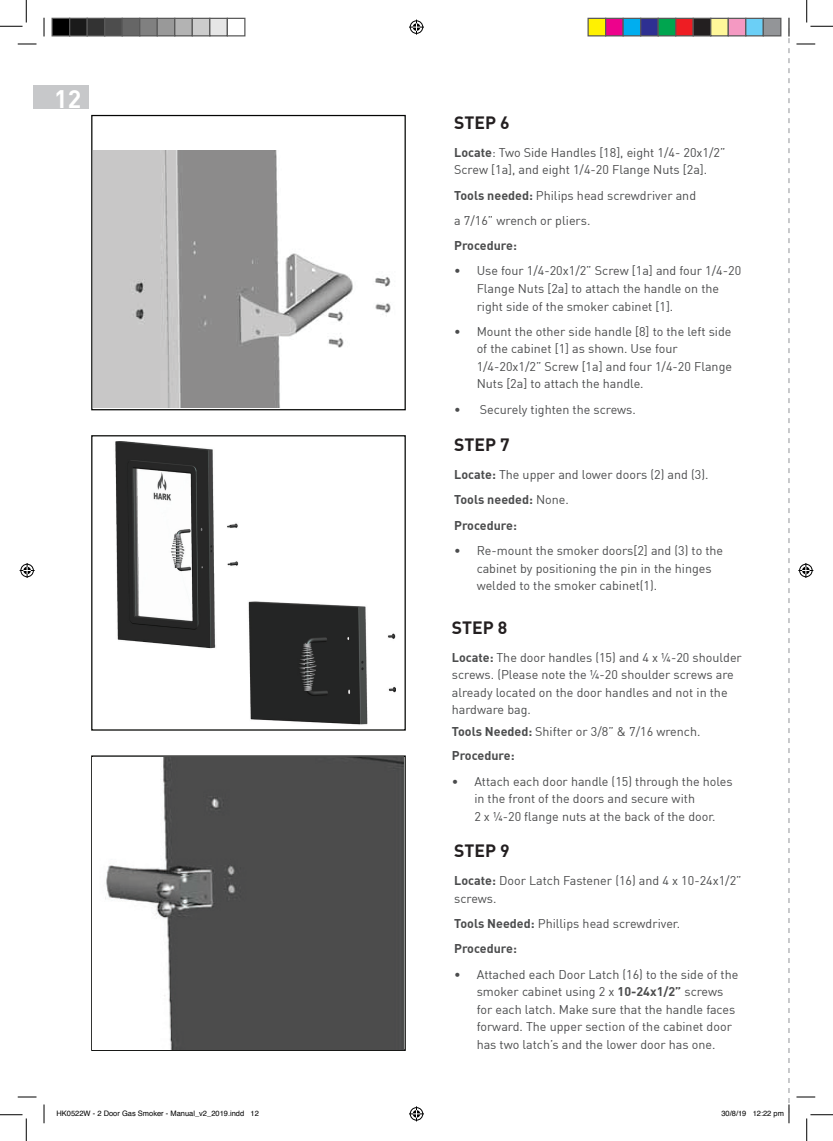
<style>
.page{position:relative;width:833px;height:1141px;background:#fff}
.page>*{position:absolute;margin:0;border:0;box-sizing:border-box;transform-origin:0 0}
.t1{font:700 24.88px "DIN";color:#fff}
.t2{font:700 17.5px "DIN";color:#231f20}
.t3{font:12.5px/17.5px "DIN";color:#4b4c4d}
.t4{font:700 12.5px "DIN";color:#4b4c4d}
.t5{font:7.5px "Helvetica";color:#000}
.s1{font-weight:700}
</style>
<div class="page">
<div style="left:33px;top:85px;width:56px;height:23px;background:#c7c8ca"></div>
<div style="left:91px;top:115px;width:314px;height:295px;border:1px solid #040503"></div>
<div style="left:91px;top:435px;width:314px;height:295px;border:1px solid #040503"></div>
<img style="left:93px;top:151px;width:298px;height:257px">
<img style="left:105px;top:757px;width:298px;height:291px">
<img style="left:115px;top:442px;width:124px;height:207px">
<img style="left:248px;top:601px;width:147px;height:124px">
<svg style="left:18px;top:43px;width:18px;height:2px"></svg>
<svg style="left:796px;top:43px;width:18px;height:2px"></svg>
<svg style="left:18px;top:1096px;width:18px;height:1px"></svg>
<svg style="left:796px;top:1096px;width:18px;height:1px"></svg>
<svg style="left:43px;top:18px;width:2px;height:18px"></svg>
<svg style="left:43px;top:1104px;width:2px;height:19px"></svg>
<svg style="left:0;top:0;width:27px;height:27px"></svg>
<svg style="left:0;top:1114px;width:27px;height:26px"></svg>
<svg style="left:806px;top:0;width:26px;height:27px"></svg>
<svg style="left:806px;top:1114px;width:26px;height:26px"></svg>
<svg style="left:409px;top:20px;width:15px;height:15px"></svg>
<svg style="left:409px;top:1106px;width:15px;height:15px"></svg>
<svg style="left:20px;top:563px;width:15px;height:15px"></svg>
<svg style="left:798px;top:563px;width:14px;height:15px"></svg>
<div style="left:52px;top:18px;width:18px;height:18px;background:#000"></div>
<div style="left:51px;top:18px;width:19px;height:18px;border:1px solid #595959"></div>
<div style="left:70px;top:18px;width:17px;height:18px;background:#1a1a1a"></div>
<div style="left:69px;top:18px;width:19px;height:18px;border:1px solid #595959"></div>
<div style="left:87px;top:18px;width:18px;height:18px;background:#333"></div>
<div style="left:86px;top:18px;width:19px;height:18px;border:1px solid #595959"></div>
<div style="left:105px;top:18px;width:17px;height:18px;background:#4d4d4d"></div>
<div style="left:104px;top:18px;width:19px;height:18px;border:1px solid #595959"></div>
<div style="left:122px;top:18px;width:18px;height:18px;background:#666"></div>
<div style="left:121px;top:18px;width:19px;height:18px;border:1px solid #595959"></div>
<div style="left:140px;top:18px;width:17px;height:18px;background:#808080"></div>
<div style="left:139px;top:18px;width:19px;height:18px;border:1px solid #595959"></div>
<div style="left:157px;top:18px;width:18px;height:18px;background:#999"></div>
<div style="left:156px;top:18px;width:19px;height:18px;border:1px solid #595959"></div>
<div style="left:175px;top:18px;width:17px;height:18px;background:#b3b3b3"></div>
<div style="left:174px;top:18px;width:19px;height:18px;border:1px solid #595959"></div>
<div style="left:192px;top:18px;width:18px;height:18px;background:#ccc"></div>
<div style="left:191px;top:18px;width:19px;height:18px;border:1px solid #595959"></div>
<div style="left:210px;top:18px;width:17px;height:18px;background:#e6e6e6"></div>
<div style="left:209px;top:18px;width:19px;height:18px;border:1px solid #595959"></div>
<div style="left:226px;top:18px;width:19px;height:18px;border:1px solid #595959"></div>
<div style="left:587px;top:18px;width:18px;height:18px;background:#fff101"></div>
<div style="left:587px;top:18px;width:19px;height:18px;border:1px solid #595959"></div>
<div style="left:605px;top:18px;width:17px;height:18px;background:#ed028c"></div>
<div style="left:604px;top:18px;width:19px;height:18px;border:1px solid #595959"></div>
<div style="left:622px;top:18px;width:18px;height:18px;background:#00aeef"></div>
<div style="left:622px;top:18px;width:19px;height:18px;border:1px solid #595959"></div>
<div style="left:640px;top:18px;width:17px;height:18px;background:#2e3092"></div>
<div style="left:639px;top:18px;width:19px;height:18px;border:1px solid #595959"></div>
<div style="left:657px;top:18px;width:18px;height:18px;background:#00a54f"></div>
<div style="left:657px;top:18px;width:19px;height:18px;border:1px solid #595959"></div>
<div style="left:675px;top:18px;width:17px;height:18px;background:#ee1d23"></div>
<div style="left:674px;top:18px;width:19px;height:18px;border:1px solid #595959"></div>
<div style="left:692px;top:18px;width:18px;height:18px;background:#231f20"></div>
<div style="left:692px;top:18px;width:19px;height:18px;border:1px solid #595959"></div>
<div style="left:710px;top:18px;width:17px;height:18px;background:#fff79a"></div>
<div style="left:709px;top:18px;width:19px;height:18px;border:1px solid #595959"></div>
<div style="left:727px;top:18px;width:18px;height:18px;background:#f499c2"></div>
<div style="left:727px;top:18px;width:19px;height:18px;border:1px solid #595959"></div>
<svg style="left:746px;top:20px;width:6px;height:14px"></svg>
<div style="left:744px;top:18px;width:19px;height:18px;border:1px solid #595959"></div>
<svg style="left:752px;top:18px;width:37px;height:1105px"></svg>
<h1 class="t1" style="left:54px;top:83px;width:28px">12</h1>
<h2 class="t2" style="left:454px;top:111px;width:57px">STEP 6</h2>
<p class="t3" style="left:454px;top:143px;width:273px"><span class="s1">Locate</span>: Two Side Handles [18], eight 1/4- 20x1/2”<br>Screw [1a], and eight 1/4-20 Flange Nuts [2a].</p>
<p class="t3" style="left:454px;top:182px;width:243px;line-height:25.2px"><span class="s1">Tools needed:</span> Philips head screwdriver and a 7/16” wrench or pliers.</p>
<p class="t4" style="left:454px;top:237px;width:64px">Procedure:</p>
<p class="t3" style="left:476px;top:262px;width:266px;text-indent:-22px">• Use four 1/4-20x1/2” Screw [1a] and four 1/4-20<br>Flange Nuts [2a] to attach the handle on the right side of the smoker cabinet [1].</p>
<p class="t3" style="left:476px;top:322px;width:257px;text-indent:-22px">• Mount the other side handle [8] to the left side of the cabinet [1] as shown. Use four 1/4-20x1/2” Screw [1a] and four 1/4-20 Flange Nuts [2a] to attach the handle.</p>
<p class="t3" style="left:454px;top:400px;width:183px">• Securely tighten the screws.</p>
<h2 class="t2" style="left:454px;top:433px;width:57px">STEP 7</h2>
<p class="t3" style="left:454px;top:461px;width:256px;line-height:25.2px"><span class="s1">Locate:</span> The upper and lower doors (2) and (3).<br><span class="s1">Tools needed:</span> None.<br><span class="s1">Procedure:</span></p>
<p class="t3" style="left:476px;top:541px;width:248px;text-indent:-22px">• Re-mount the smoker doors[2] and (3) to the cabinet by positioning the pin in the hinges welded to the smoker cabinet(1).</p>
<h2 class="t2" style="left:451px;top:616px;width:57px">STEP 8</h2>
<p class="t3" style="left:451px;top:648px;width:291px"><span class="s1">Locate:</span> The door handles (15) and 4 x ¼-20 shoulder screws. (Please note the ¼-20 shoulder screws are already located on the door handles and not in the hardware bag.</p>
<p class="t3" style="left:451px;top:718px;width:250px;line-height:24.6px"><span class="s1">Tools Needed:</span> Shifter or 3/8” &amp; 7/16 wrench.<br><span class="s1">Procedure:</span></p>
<p class="t3" style="left:474px;top:772px;width:260px;text-indent:-22px">• Attach each door handle (15) through the holes in the front of the doors and secure with<br>2 x ¼-20 flange nuts at the back of the door.</p>
<h2 class="t2" style="left:454px;top:839px;width:57px">STEP 9</h2>
<p class="t3" style="left:454px;top:871px;width:289px"><span class="s1">Locate:</span> Door Latch Fastener (16) and 4 x 10-24x1/2” screws.</p>
<p class="t3" style="left:454px;top:910px;width:227px;line-height:25.2px"><span class="s1">Tools Needed:</span> Phillips head screwdriver.<br><span class="s1">Procedure:</span></p>
<p class="t3" style="left:476px;top:965px;width:263px;text-indent:-22px">• Attached each Door Latch (16) to the side of the smoker cabinet using 2 x <span class="s1">10-24x1/2”</span> screws for each latch. Make sure that the handle faces forward. The upper section of the cabinet door has two latch’s and the lower door has one.</p>
<p class="t5" style="left:56px;top:1107px;width:204px">HK0522W - 2 Door Gas Smoker - Manual_v2_2019.indd 12</p>
<p class="t5" style="left:721px;top:1107px;width:64px">30/8/19 12:22 pm</p>
</div>
